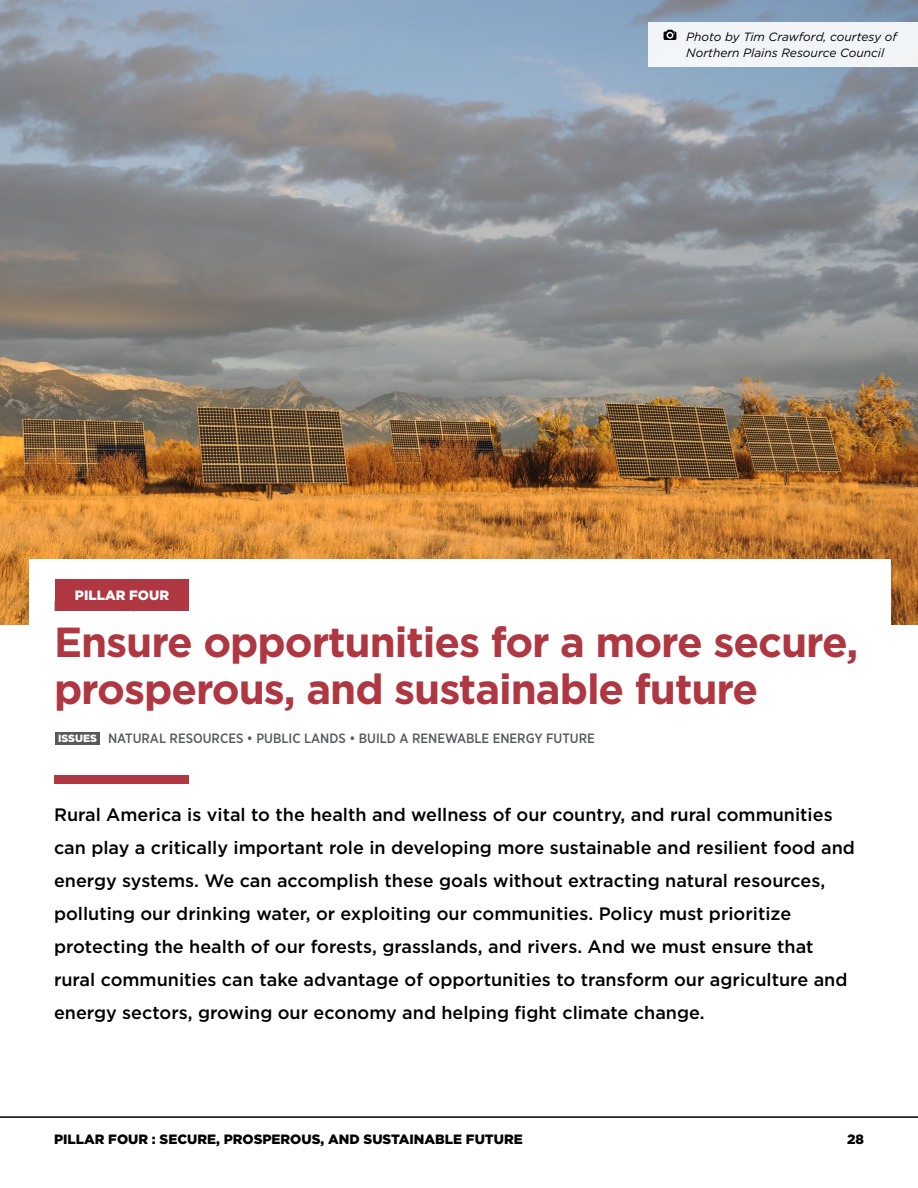
<style>
.page{position:relative;width:918px;height:1188px;background:#fff}
.page>*{position:absolute;margin:0;border:0;box-sizing:border-box;transform-origin:0 0}
.t1{font:700 42px/46.5px "Gotham";letter-spacing:-.025em;color:#ae3741}
.t2{font:500 18px/33px "Gotham";color:#000}
.t3{font:500 13.5px "Gotham Narrow";color:#595a5c}
.t4{font:900 13.5px "Gotham";color:#000}
.t5{font:900 13.5px "Gotham";color:#fff}
.t6{font:italic 12px/16.5px "Gotham";color:#000}
.t7{font:900 10.5px "Gotham";color:#fff}
</style>
<div class="page">
<img style="left:0;top:0;width:918px;height:624px">
<div style="left:54px;top:776px;width:135px;height:8px;background:#ae3741"></div>
<div style="left:29px;top:559px;width:862px;height:72px;background:#fff"></div>
<div style="left:55px;top:579px;width:134px;height:32px;background:#ae3741"></div>
<div style="left:648px;top:22px;width:270px;height:45px;background:#f2f5f8"></div>
<svg style="left:664px;top:30px;width:12px;height:10px"></svg>
<div style="left:55px;top:732px;width:45px;height:13px;background:#59595c"></div>
<hr style="left:0;top:1116px;width:918px;height:2px;background:#000">
<p class="t5" style="left:75px;top:588px;width:96px">PILLAR FOUR</p>
<p class="t6" style="left:686px;top:28px;width:212px">Photo by Tim Crawford, courtesy of<br>Northern Plains Resource Council</p>
<h1 class="t1" style="left:54px;top:618px;width:806px">Ensure opportunities for a more secure, prosperous, and sustainable future</h1>
<p class="t7" style="left:58px;top:732px;width:40px">ISSUES</p>
<p class="t3" style="left:108px;top:730px;width:488px">NATURAL RESOURCES • PUBLIC LANDS • BUILD A RENEWABLE ENERGY FUTURE</p>
<p class="t2" style="left:54px;top:798px;width:802px">Rural America is vital to the health and wellness of our country, and rural communities can play a critically important role in developing more sustainable and resilient food and energy systems. We can accomplish these goals without extracting natural resources, polluting our drinking water, or exploiting our communities. Policy must prioritize protecting the health of our forests, grasslands, and rivers. And we must ensure that rural communities can take advantage of opportunities to transform our agriculture and energy sectors, growing our economy and helping fight climate change.</p>
<p class="t4" style="left:54px;top:1131px;width:470px">PILLAR FOUR : SECURE, PROSPEROUS, AND SUSTAINABLE FUTURE</p>
<p class="t4" style="left:847px;top:1131px;width:18px">28</p>
</div>
